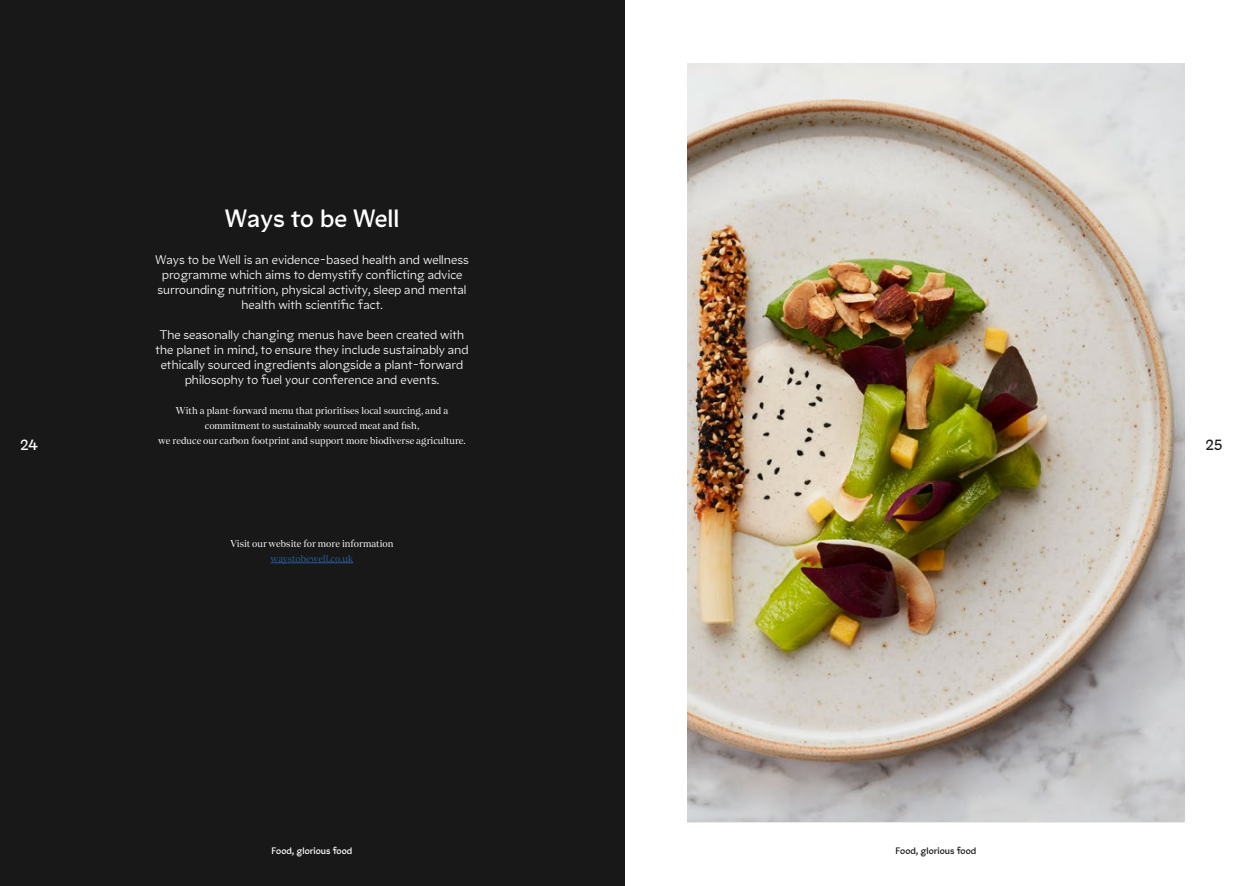
<style>
.page{position:relative;width:1248px;height:886px;background:#fff}
.page>*{position:absolute;margin:0;border:0;box-sizing:border-box;transform-origin:0 0}
.t1{font:600 25px "Yport";color:#fff}
.t2{font:600 15px "Yport";color:#181818}
.t3{font:600 15px "Yport";color:#fff}
.t4{font:12.5px/15px "Yport";color:#fff;text-align:center}
.t5{font:10px/15px "Nantes";color:#fff;text-align:center}
.t6{font:10px "Nantes";color:#275b9b}
.t7{font:600 9.38px "Yport";color:#fff}
.t8{font:600 9.38px "Yport";color:#181818}
</style>
<div class="page">
<div style="left:0;top:0;width:624px;height:886px;background:#181818"></div>
<hr style="left:270px;top:562px;width:83px;height:1px;background:#275b9b">
<img style="left:687px;top:64px;width:496px;height:758px">
<p class="t3" style="left:20px;top:434px;width:19px">24</p>
<h1 class="t1" style="left:224px;top:202px;width:177px">Ways to be Well</h1>
<p class="t4" style="left:155px;top:252px;width:315px">Ways to be Well is an evidence-based health and wellness programme which aims to demystify conflicting advice surrounding nutrition, physical activity, sleep and mental health with scientific fact.</p>
<p class="t4" style="left:155px;top:327px;width:315px">The seasonally changing menus have been created with the planet in mind, to ensure they include sustainably and ethically sourced ingredients alongside a plant-forward philosophy to fuel your conference and events.</p>
<p class="t5" style="left:158px;top:403px;width:309px">With a plant-forward menu that prioritises local sourcing, and a commitment to sustainably sourced meat and fish,<br>we reduce our carbon footprint and support more biodiverse agriculture.</p>
<p class="t5" style="left:230px;top:535px;width:165px">Visit our website for more information</p>
<p class="t6" style="left:270px;top:551px;width:84px">waystobewell.co.uk</p>
<p class="t7" style="left:271px;top:844px;width:82px">Food, glorious food</p>
<p class="t8" style="left:895px;top:844px;width:82px">Food, glorious food</p>
<p class="t2" style="left:1205px;top:434px;width:18px">25</p>
</div>
